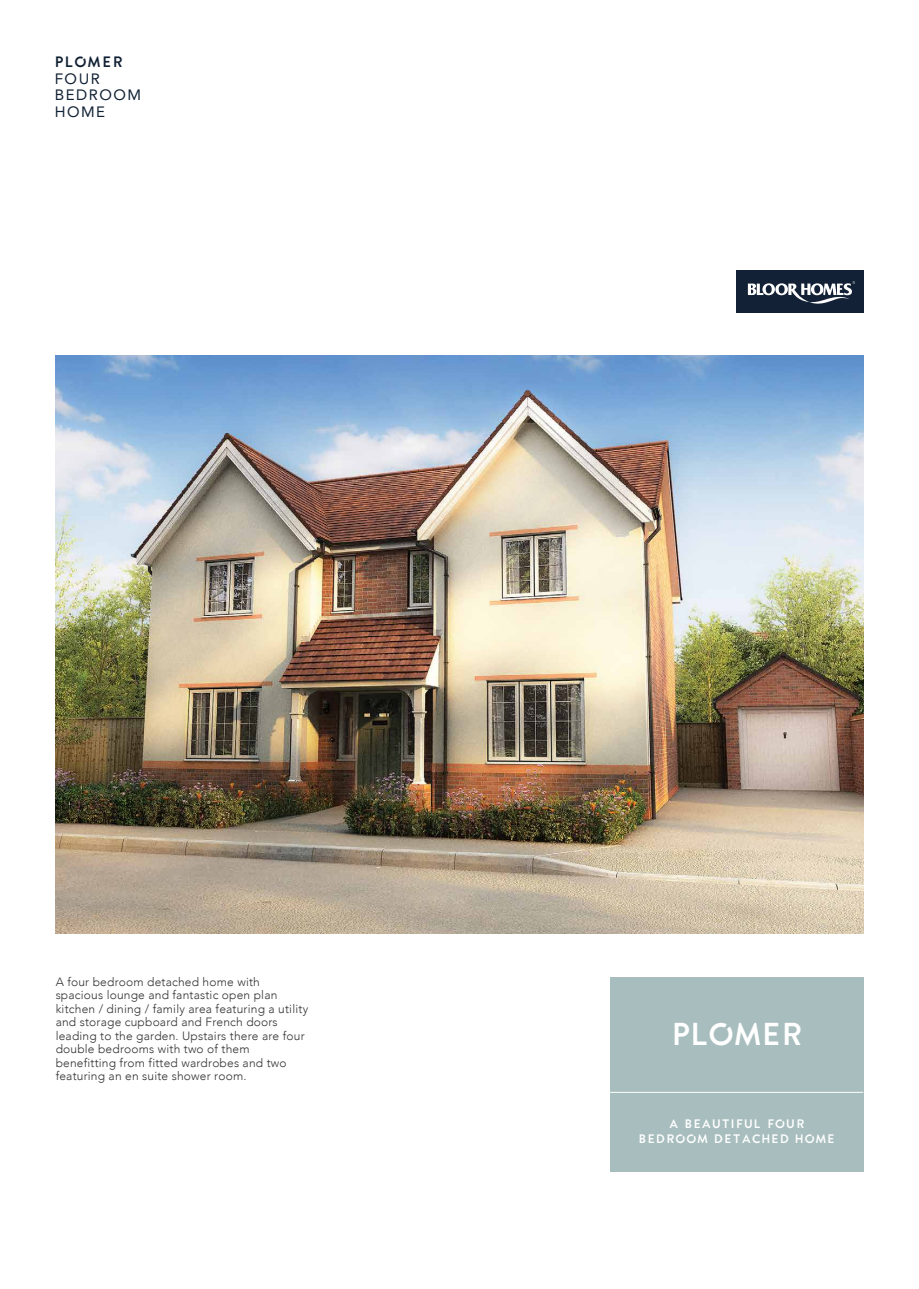
<style>
.page{position:relative;width:919px;height:1289px;background:#fff}
.page>*{position:absolute;margin:0;border:0;box-sizing:border-box;transform-origin:0 0}
.t1{font:31.5px "Enso";letter-spacing:.025em;color:#fff}
.t2{font:15px/16.5px "Avenir";letter-spacing:.1em;color:#112134}
.t3{font:15px "Enso";letter-spacing:.1em;color:#112134}
.t4{font:12.3px/14.7px "Enso";letter-spacing:.1em;color:#fff;text-align:center}
.t5{font:300 12px/13.5px "Avenir";letter-spacing:.015em;color:#333}
</style>
<div class="page">
<img style="left:56px;top:355px;width:807px;height:578px">
<div style="left:736px;top:270px;width:127px;height:42px;background:#122135"></div>
<svg style="left:747px;top:281px;width:108px;height:23px"></svg>
<div style="left:610px;top:976px;width:253px;height:195px;background:#a8bdbd"></div>
<hr style="left:610px;top:1091px;width:253px;height:1px;background:#fff">
<p class="t3" style="left:55px;top:50px;width:69px">PLOMER</p>
<p class="t2" style="left:55px;top:70px;width:88px">FOUR<br>BEDROOM<br>HOME</p>
<p class="t5" style="left:56px;top:974px;width:254px">A four bedroom detached home with spacious lounge and fantastic open plan kitchen / dining / family area featuring a utility and storage cupboard and French doors leading to the garden. Upstairs there are four double bedrooms with two of them benefitting from fitted wardrobes and two featuring an en suite shower room.</p>
<h1 class="t1" style="left:671px;top:1009px;width:131px">PLOMER</h1>
<p class="t4" style="left:638px;top:1116px;width:197px">A BEAUTIFUL FOUR<br>BEDROOM DETACHED HOME</p>
</div>
